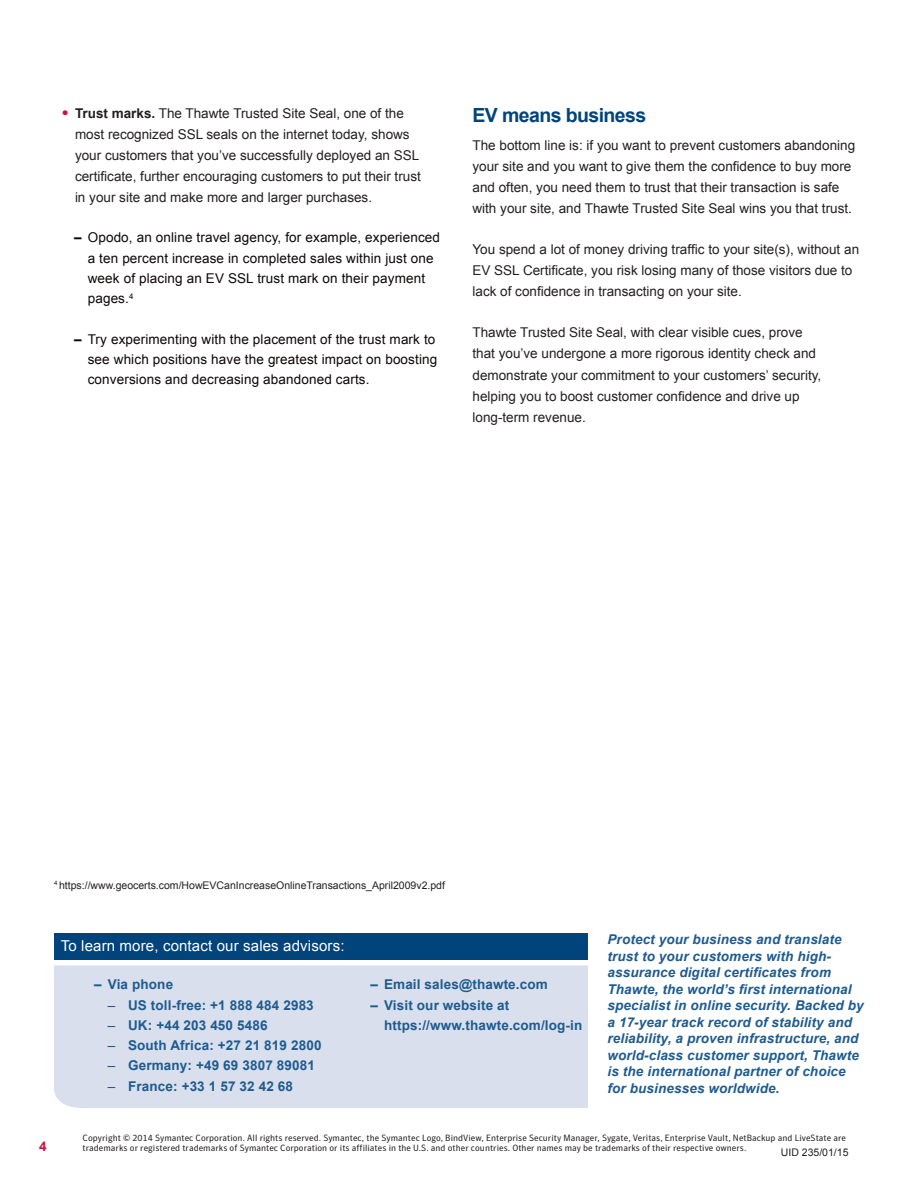
<style>
.page{position:relative;width:918px;height:1188px;background:#fff}
.page>*{position:absolute;margin:0;border:0;box-sizing:border-box;transform-origin:0 0}
.t1{font:700 19.5px "Arial";letter-spacing:-.03em;color:#00447b}
.t2{font:15px "Arial";letter-spacing:.01em;color:#fff}
.t3{font:13.5px/21px "Arial";color:#231f20}
.t4{font:italic 700 13.5px/16.5px "Arial";letter-spacing:.01em;color:#1e5b8f}
.t5{font:13.5px/20.2px "Arial";letter-spacing:.01em;color:#0c0806}
.t6{font:700 13.5px/20.2px "Arial";letter-spacing:.01em;color:#1e5b8f}
.t7{font:700 13.5px "Arial";color:#d10e40}
.t8{font:10.5px "Arial";color:#231f20}
.t9{font:9px/10.5px "Symantec Sans";letter-spacing:.005em;color:#231f20}
.s1{font-weight:900;font-size:15px;color:#d10e40}
.s2{font-weight:700}
.s3{font-weight:400}
</style>
<div class="page">
<div style="left:54px;top:965px;width:534px;height:143px;background:#d9dfec"></div>
<div style="left:54px;top:933px;width:534px;height:27px;background:#00447b"></div>
<p class="t3" style="left:75px;top:103px;width:347px;text-indent:-14px"><span class="s1">•</span> <span class="s2">Trust marks.</span> The Thawte Trusted Site Seal, one of the most recognized SSL seals on the internet today, shows your customers that you’ve successfully deployed an SSL certificate, further encouraging customers to put their trust in your site and make more and larger purchases.</p>
<p class="t5" style="left:88px;top:228px;width:354px;text-indent:-14px"><span class="s2">–</span> Opodo, an online travel agency, for example, experienced a ten percent increase in completed sales within just one week of placing an EV SSL trust mark on their payment pages.<sup>4</sup></p>
<p class="t5" style="left:88px;top:329px;width:351px;text-indent:-14px"><span class="s2">–</span> Try experimenting with the placement of the trust mark to see which positions have the greatest impact on boosting conversions and decreasing abandoned carts.</p>
<h1 class="t1" style="left:472px;top:102px;width:175px">EV means business</h1>
<p class="t3" style="left:472px;top:135px;width:384px">The bottom line is: if you want to prevent customers abandoning your site and you want to give them the confidence to buy more and often, you need them to trust that their transaction is safe with your site, and Thawte Trusted Site Seal wins you that trust.</p>
<p class="t3" style="left:472px;top:239px;width:388px">You spend a lot of money driving traffic to your site(s), without an<br>EV SSL Certificate, you risk losing many of those visitors due to lack of confidence in transacting on your site.</p>
<p class="t3" style="left:472px;top:322px;width:350px">Thawte Trusted Site Seal, with clear visible cues, prove that you’ve undergone a more rigorous identity check and demonstrate your commitment to your customers’ security, helping you to boost customer confidence and drive up long-term revenue.</p>
<p class="t8" style="left:54px;top:878px;width:393px"><sup>4</sup> https://www.geocerts.com/HowEVCanIncreaseOnlineTransactions_April2009v2.pdf</p>
<p class="t2" style="left:61px;top:935px;width:285px">To learn more, contact our sales advisors:</p>
<p class="t4" style="left:607px;top:932px;width:258px">Protect your business and translate trust to your customers with high&shy;assurance digital certificates from Thawte, the world’s first international specialist in online security. Backed by a 17-year track record of stability and reliability, a proven infrastructure, and world-class customer support, Thawte is the international partner of choice for businesses worldwide.</p>
<p class="t6" style="left:371px;top:975px;width:179px">– Email sales@thawte.com</p>
<p class="t6" style="left:384px;top:995px;width:200px;text-indent:-14px">– Visit our website at https://www.thawte.com/log-in</p>
<p class="t6" style="left:94px;top:975px;width:80px">– Via phone</p>
<p class="t6" style="left:108px;top:995px;width:207px"><span class="s3">–</span> US toll-free: +1 888 484 2983</p>
<p class="t6" style="left:108px;top:1015px;width:161px"><span class="s3">–</span> UK: +44 203 450 5486</p>
<p class="t6" style="left:108px;top:1036px;width:215px"><span class="s3">–</span> South Africa: +27 21 819 2800</p>
<p class="t6" style="left:108px;top:1056px;width:209px"><span class="s3">–</span> Germany: +49 69 3807 89081</p>
<p class="t6" style="left:108px;top:1076px;width:187px"><span class="s3">–</span> France: +33 1 57 32 42 68</p>
<p class="t7" style="left:39px;top:1137px;width:9px">4</p>
<p class="t9" style="left:83px;top:1132px;width:765px">Copyright © 2014 Symantec Corporation. All rights reserved. Symantec, the Symantec Logo, BindView, Enterprise Security Manager, Sygate, Veritas, Enterprise Vault, NetBackup and LiveState are trademarks or registered trademarks of Symantec Corporation or its affiliates in the U.S. and other countries. Other names may be trademarks of their respective owners.</p>
<p class="t8" style="left:781px;top:1145px;width:69px">UID 235/01/15</p>
</div>
